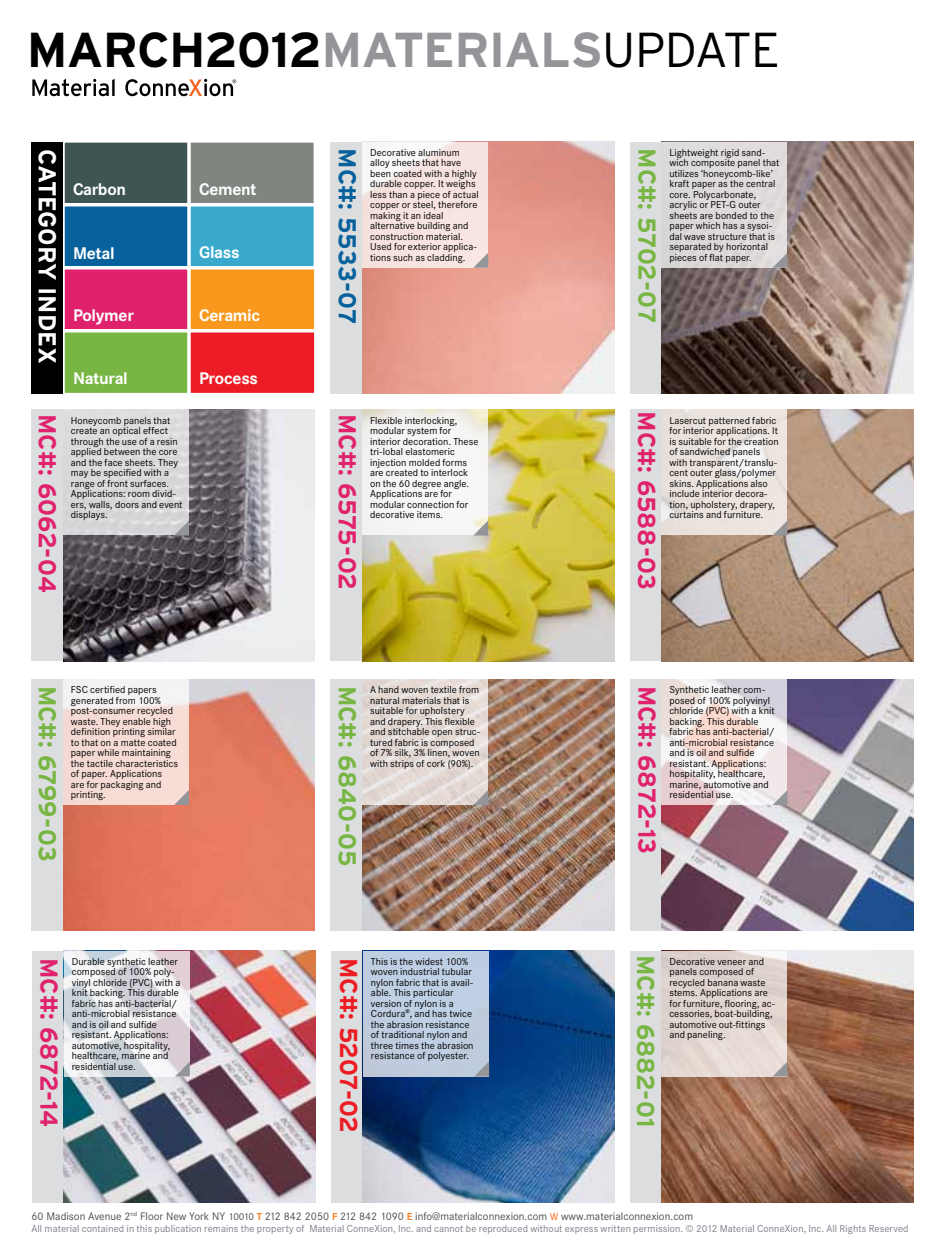
<style>
.page{position:relative;width:945px;height:1260px;background:#fff}
.page>*{position:absolute;margin:0;border:0;box-sizing:border-box;transform-origin:0 0}
.t1{font:700 49px "Interstate";letter-spacing:-.02em;color:#000}
.t2{font:700 24.5px "Interstate";letter-spacing:-.005em;color:#e0226d}
.t3{font:700 24.5px "Interstate";letter-spacing:-.005em;color:#78b643}
.t4{font:700 24.5px "Interstate";letter-spacing:-.01em;color:#fff}
.t5{font:700 24.5px "Interstate";color:#07619d}
.t6{font:700 24.5px "Interstate";letter-spacing:-.015em;color:#ed1c24}
.t7{font:700 17.5px "Corporate S";letter-spacing:-.02em;color:#fff}
.t8{font:11.38px "Corporate S";color:#4d4d4f}
.t9{font:10.5px/10.5px "Corporate S";color:#000}
.t10{font:10.5px "Corporate S";letter-spacing:.005em;color:#7f7d8a}
.s1{color:#939598}
.s2{font-weight:300}
.s3{font-size:10.5px}
.s4{font-weight:700;font-size:10.5px;color:#f58025}
.s5{font-size:10.5px;color:#ff6309}
</style>
<div class="page">
<svg style="left:32px;top:79px;width:83px;height:17px"></svg>
<svg style="left:125px;top:79px;width:111px;height:17px"></svg>
<div style="left:32px;top:142px;width:31px;height:252px;background:#000"></div>
<div style="left:63px;top:141px;width:126px;height:64px;background:#3e5554;border:2px solid #fff"></div>
<div style="left:63px;top:268px;width:126px;height:63px;background:#e0226d;border:2px solid #fff"></div>
<div style="left:189px;top:268px;width:127px;height:63px;background:#f8991d;border:2px solid #fff"></div>
<div style="left:189px;top:141px;width:126px;height:64px;background:#7f8680;border:2px solid #fff"></div>
<div style="left:63px;top:205px;width:126px;height:63px;background:#07619d;border:2px solid #fff"></div>
<div style="left:189px;top:205px;width:126px;height:63px;background:#38a9cd;border:2px solid #fff"></div>
<div style="left:63px;top:331px;width:126px;height:64px;background:#78b643;border:2px solid #fff"></div>
<div style="left:189px;top:331px;width:127px;height:64px;background:#ed1c24;border:2px solid #fff"></div>
<div style="left:630px;top:679px;width:32px;height:252px;background:#dcddde"></div>
<div style="left:331px;top:679px;width:31px;height:252px;background:#dcddde"></div>
<div style="left:32px;top:679px;width:31px;height:252px;background:#dcddde"></div>
<div style="left:630px;top:410px;width:32px;height:252px;background:#dcddde"></div>
<div style="left:331px;top:410px;width:31px;height:252px;background:#dcddde"></div>
<div style="left:32px;top:410px;width:31px;height:252px;background:#dcddde"></div>
<img style="left:63px;top:410px;width:252px;height:252px">
<img style="left:662px;top:410px;width:252px;height:252px">
<img style="left:362px;top:410px;width:252px;height:252px">
<img style="left:362px;top:679px;width:252px;height:252px">
<img style="left:662px;top:679px;width:252px;height:252px">
<img style="left:63px;top:679px;width:252px;height:252px">
<div style="left:630px;top:142px;width:32px;height:252px;background:#dcddde"></div>
<div style="left:331px;top:142px;width:31px;height:252px;background:#dcddde"></div>
<img style="left:662px;top:142px;width:252px;height:252px">
<img style="left:362px;top:142px;width:252px;height:252px">
<div style="left:332px;top:951px;width:31px;height:252px;background:#dcddde"></div>
<div style="left:32px;top:951px;width:32px;height:252px;background:#dcddde"></div>
<img style="left:64px;top:951px;width:252px;height:252px">
<img style="left:362px;top:951px;width:252px;height:252px">
<div style="left:630px;top:951px;width:32px;height:252px;background:#dcddde"></div>
<img style="left:662px;top:951px;width:252px;height:252px">
<div style="left:63px;top:410px;width:126px;height:126px;background:#dad9db"></div>
<svg style="left:362px;top:410px;width:126px;height:126px;fill:#f5f5f5"></svg>
<svg style="left:662px;top:410px;width:126px;height:126px;background:#eae2dd"></svg>
<svg style="left:174px;top:520px;width:15px;height:15px"></svg>
<svg style="left:473px;top:520px;width:15px;height:15px"></svg>
<svg style="left:773px;top:520px;width:15px;height:15px"></svg>
<svg style="left:64px;top:951px;width:126px;height:126px"></svg>
<div style="left:363px;top:951px;width:126px;height:126px;background:#bfcee3"></div>
<svg style="left:175px;top:1061px;width:15px;height:16px"></svg>
<svg style="left:474px;top:1061px;width:15px;height:16px"></svg>
<div style="left:662px;top:951px;width:126px;height:126px;background:linear-gradient(to right,#ddd2cc,#e6dbd5)"></div>
<svg style="left:773px;top:1061px;width:15px;height:16px"></svg>
<svg style="left:362px;top:679px;width:126px;height:126px;background:#e4dbd6"></svg>
<svg style="left:473px;top:790px;width:15px;height:15px"></svg>
<svg style="left:662px;top:679px;width:126px;height:126px"></svg>
<svg style="left:773px;top:790px;width:15px;height:15px"></svg>
<svg style="left:63px;top:679px;width:126px;height:126px;fill:#f5dcd5"></svg>
<svg style="left:174px;top:790px;width:15px;height:15px"></svg>
<svg style="left:362px;top:142px;width:126px;height:126px;fill:#f7e3e0"></svg>
<svg style="left:473px;top:253px;width:15px;height:15px"></svg>
<div style="left:662px;top:142px;width:126px;height:126px;background:#dedada"></div>
<svg style="left:773px;top:253px;width:15px;height:15px"></svg>
<h1 class="t1" style="left:27px;top:22px;width:755px">MARCH2012<span class="s1">MATERIALS</span><span class="s2">UPDATE</span></h1>
<h2 class="t4" style="left:61px;top:149px;width:217px;rotate:90deg">CATEGORY INDEX</h2>
<h2 class="t2" style="left:61px;top:414px;width:180px;rotate:90deg">MC#: 6062-04</h2>
<h3 class="t7" style="left:73px;top:179px;width:55px">Carbon</h3>
<h3 class="t7" style="left:73px;top:243px;width:43px">Metal</h3>
<h3 class="t7" style="left:199px;top:179px;width:59px">Cement</h3>
<h3 class="t7" style="left:199px;top:242px;width:42px">Glass</h3>
<h3 class="t7" style="left:73px;top:305px;width:62px">Polymer</h3>
<h3 class="t7" style="left:199px;top:305px;width:63px">Ceramic</h3>
<h3 class="t7" style="left:73px;top:368px;width:56px">Natural</h3>
<h3 class="t7" style="left:199px;top:368px;width:60px">Process</h3>
<h2 class="t5" style="left:361px;top:148px;width:178px;rotate:90deg">MC#: 5533-07</h2>
<p class="t9" style="left:370px;top:147px;width:110px">Decorative aluminum alloy sheets that have been coated with a highly durable copper. It weighs less than a piece of actual copper or steel, therefore making it an ideal alternative building and construction material.<br>Used for exterior applica&shy;tions such as cladding.</p>
<p class="t9" style="left:669px;top:147px;width:112px">Lightweight rigid sand&shy;wich composite panel that utilizes ‘honeycomb-like’ kraft paper as the central core. Polycarbonate, acrylic or PET-G outer sheets are bonded to the paper which has a sysoi&shy;dal wave structure that is separated by horizontal pieces of flat paper.</p>
<h2 class="t3" style="left:661px;top:148px;width:177px;rotate:90deg">MC#: 5702-07</h2>
<p class="t9" style="left:71px;top:415px;width:113px">Honeycomb panels that create an optical effect through the use of a resin applied between the core and the face sheets. They may be specified with a range of front surfaces.<br>Applications: room divid&shy;ers, walls, doors and event displays.</p>
<h2 class="t2" style="left:661px;top:411px;width:180px;rotate:90deg">MC#: 6588-03</h2>
<p class="t9" style="left:669px;top:415px;width:111px">Lasercut patterned fabric for interior applications. It is suitable for the creation of sandwiched panels with transparent/translu&shy;cent outer glass/polymer skins. Applications also include interior decora&shy;tion, upholstery, drapery, curtains and furniture.</p>
<h2 class="t2" style="left:361px;top:414px;width:177px;rotate:90deg">MC#: 6575-02</h2>
<p class="t9" style="left:370px;top:415px;width:110px">Flexible interlocking, modular system for interior decoration. These tri-lobal elastomeric injection molded forms are created to interlock on the 60 degree angle.<br>Applications are for modular connection for decorative items.</p>
<h2 class="t3" style="left:61px;top:686px;width:177px;rotate:90deg">MC#: 6799-03</h2>
<p class="t9" style="left:71px;top:684px;width:109px">FSC certified papers generated from 100% post-consumer recycled waste. They enable high definition printing similar to that on a matte coated paper while maintaining the tactile characteristics of paper. Applications are for packaging and printing.</p>
<p class="t9" style="left:370px;top:684px;width:111px">A hand woven textile from natural materials that is suitable for upholstery and drapery. This flexible and stitchable open struc&shy;tured fabric is composed of 7% silk, 3% linen, woven with strips of cork (90%).</p>
<p class="t9" style="left:669px;top:684px;width:107px">Synthetic leather com&shy;posed of 100% polyvinyl chloride (PVC) with a knit backing. This durable fabric has anti-bacterial/ anti-microbial resistance and is oil and sulfide resistant. Applications: hospitality, healthcare, marine, automotive and residential use.</p>
<h2 class="t3" style="left:361px;top:686px;width:182px;rotate:90deg">MC#: 6840-05</h2>
<h2 class="t2" style="left:661px;top:686px;width:170px;rotate:90deg">MC#: 6872-13</h2>
<h2 class="t3" style="left:660px;top:955px;width:174px;rotate:90deg">MC#: 6882-01</h2>
<h2 class="t2" style="left:63px;top:958px;width:171px;rotate:90deg">MC#: 6872-14</h2>
<p class="t9" style="left:669px;top:956px;width:107px">Decorative veneer and panels composed of recycled banana waste stems. Applications are for furniture, flooring, ac&shy;cessories, boat-building, automotive out-fittings and paneling.</p>
<p class="t9" style="left:72px;top:956px;width:110px">Durable synthetic leather composed of 100% poly&shy;vinyl chloride (PVC) with a knit backing. This durable fabric has anti-bacterial/ anti-microbial resistance and is oil and sulfide resistant. Applications: automotive, hospitality, healthcare, marine and residential use.</p>
<h2 class="t6" style="left:362px;top:958px;width:177px;rotate:90deg">MC#: 5207-02</h2>
<p class="t9" style="left:371px;top:956px;width:104px">This is the widest 100% woven industrial tubular nylon fabric that is avail&shy;able. This particular version of nylon is a<br>Cordura®, and has twice the abrasion resistance of traditional nylon and three times the abrasion resistance of polyester.</p>
<p class="t8" style="left:32px;top:1209px;width:663px">60 Madison Avenue 2<sup>nd</sup> Floor New York NY <span class="s3">10010</span> <span class="s4">T</span> 212 842 2050 <span class="s4">F</span> 212 842 1090 <span class="s4">E</span> info@materialconnexion.com <span class="s5">W</span> www.materialconnexion.com</p>
<p class="t10" style="left:32px;top:1222px;width:879px">All material contained in this publication remains the property of Material ConneXion, Inc. and cannot be reproduced without express written permission. © 2012 Material ConneXion, Inc. All Rights Reserved</p>
</div>
